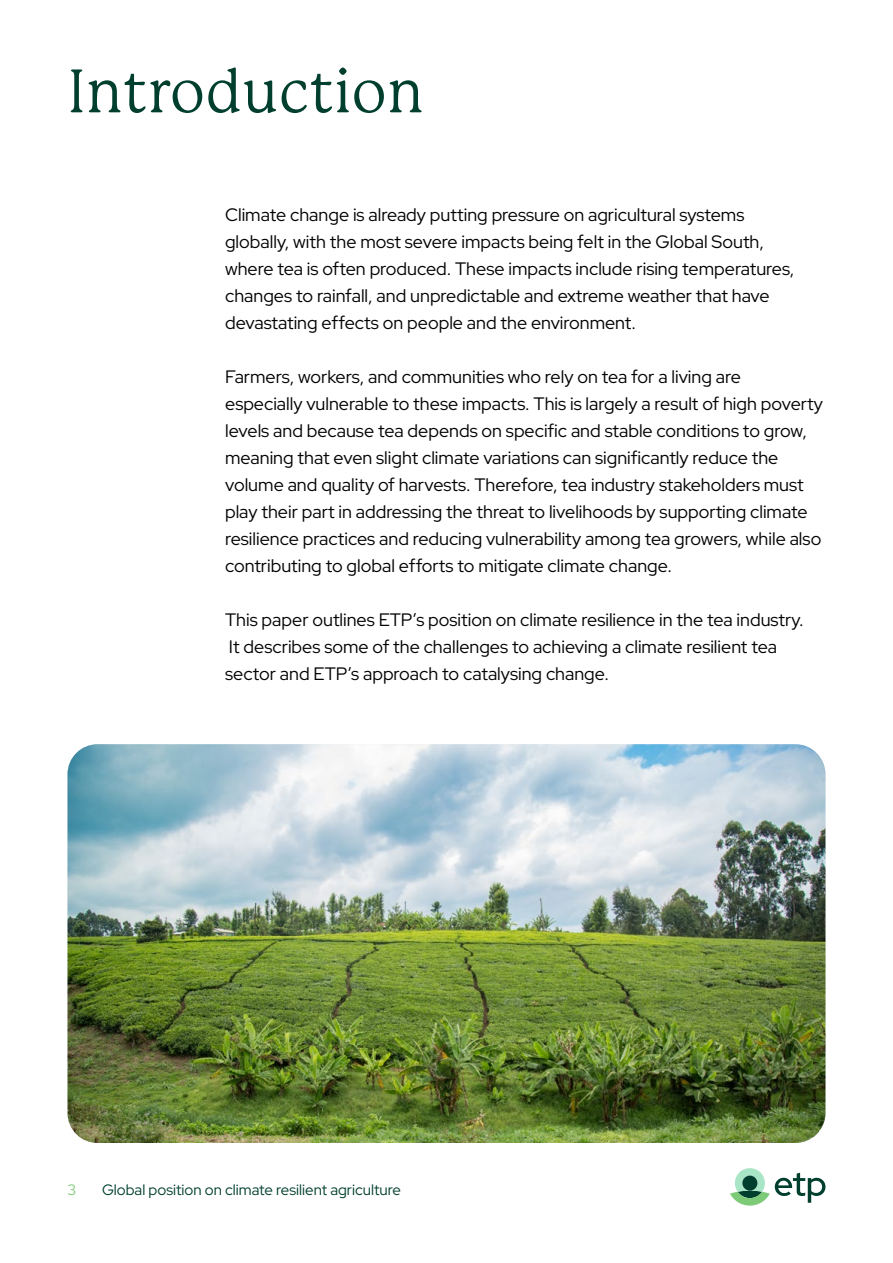
<style>
.page{position:relative;width:893px;height:1263px;background:#fff}
.page>*{position:absolute;margin:0;border:0;box-sizing:border-box;transform-origin:0 0}
.t1{font:60px "P22 Mackinac Pro";color:#003f2e}
.t2{font:18px/27px "Red Hat Display";color:#000}
.t3{font:15px "Red Hat Display";color:#003f2e}
.t4{font:15px "Red Hat Display";color:#7dcb78}
</style>
<div class="page">
<img style="left:68px;top:744px;width:757px;height:399px">
<svg style="left:730px;top:1168px;width:95px;height:37px"></svg>
<div style="left:742px;top:1175px;width:15px;height:16px;background:#003f2e;border-radius:50%"></div>
<h1 class="t1" style="left:68px;top:57px;width:358px">Introduction</h1>
<p class="t2" style="left:225px;top:200px;width:571px">Climate change is already putting pressure on agricultural systems globally, with the most severe impacts being felt in the Global South, where tea is often produced. These impacts include rising temperatures, changes to rainfall, and unpredictable and extreme weather that have devastating effects on people and the environment.</p>
<p class="t2" style="left:225px;top:362px;width:599px">Farmers, workers, and communities who rely on tea for a living are<br>especially vulnerable to these impacts. This is largely a result of high poverty levels and because tea depends on specific and stable conditions to grow, meaning that even slight climate variations can significantly reduce the volume and quality of harvests. Therefore, tea industry stakeholders must play their part in addressing the threat to livelihoods by supporting climate resilience practices and reducing vulnerability among tea growers, while also contributing to global efforts to mitigate climate change.</p>
<p class="t2" style="left:225px;top:605px;width:580px">This paper outlines ETP’s position on climate resilience in the tea industry.<br>It describes some of the challenges to achieving a climate resilient tea sector and ETP’s approach to catalysing change.</p>
<p class="t4" style="left:68px;top:1180px;width:10px">3</p>
<p class="t3" style="left:102px;top:1180px;width:300px">Global position on climate resilient agriculture</p>
</div>
